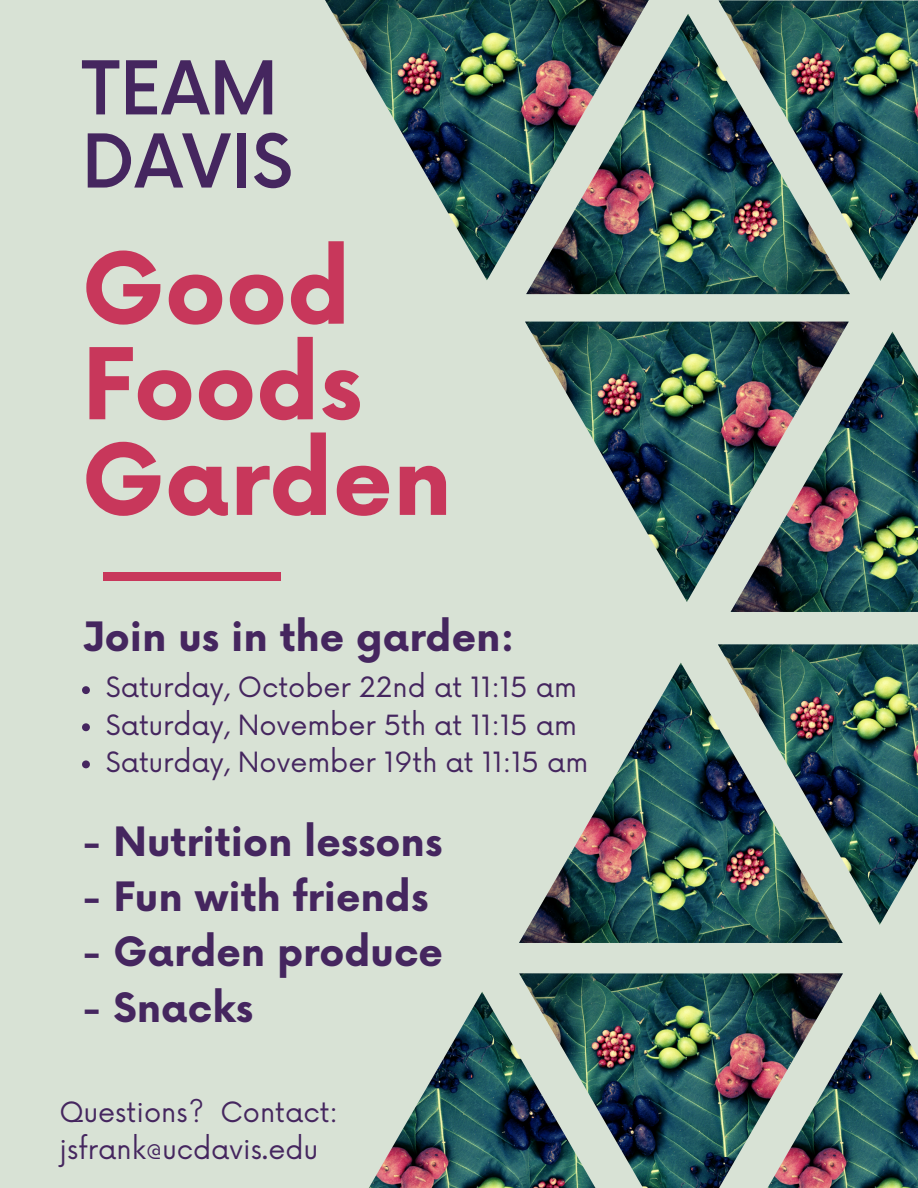
<style>
.page{position:relative;width:918px;height:1188px;background:#d8e2d5}
.page>*{position:absolute;margin:0;border:0;box-sizing:border-box;transform-origin:0 0}
.t1{font:700 96.3px/95.7px "Now";color:#c8375b}
.t2{font:500 72.15px/73.2px "Now";color:#45265f}
.t3{font:700 39.45px "Now";color:#45265f}
.t4{font:27.15px/37.2px "Now";color:#45265f}
</style>
<div class="page">
<img style="left:325px;top:0;width:324px;height:280px">
<img style="left:719px;top:1px;width:199px;height:280px">
<img style="left:525px;top:322px;width:324px;height:280px">
<img style="left:718px;top:644px;width:200px;height:281px">
<img style="left:526px;top:14px;width:324px;height:280px">
<img style="left:731px;top:332px;width:187px;height:280px">
<img style="left:519px;top:663px;width:324px;height:280px">
<img style="left:519px;top:973px;width:324px;height:215px">
<img style="left:369px;top:992px;width:275px;height:196px">
<img style="left:719px;top:992px;width:199px;height:196px">
<div style="left:103px;top:572px;width:178px;height:9px;background:#c8375b"></div>
<svg style="left:82px;top:686px;width:8px;height:8px"></svg>
<svg style="left:82px;top:723px;width:8px;height:8px"></svg>
<svg style="left:82px;top:760px;width:8px;height:8px"></svg>
<h2 class="t2" style="left:82px;top:56px;width:213px">TEAM<br>DAVIS</h2>
<h1 class="t1" style="left:82px;top:247px;width:372px">Good<br>Foods<br>Garden</h1>
<h3 class="t3" style="left:82px;top:616px;width:434px">Join us in the garden:</h3>
<p class="t4" style="left:106px;top:670px;width:484px">Saturday, October 22nd at 11:15 am<br>Saturday, November 5th at 11:15 am<br>Saturday, November 19th at 11:15 am</p>
<h3 class="t3" style="left:82px;top:821px;width:362px">- Nutrition lessons</h3>
<h3 class="t3" style="left:82px;top:876px;width:348px">- Fun with friends</h3>
<h3 class="t3" style="left:82px;top:931px;width:363px">- Garden produce</h3>
<h3 class="t3" style="left:82px;top:986px;width:173px">- Snacks</h3>
<p class="t4" style="left:60px;top:1095px;width:280px">Questions? Contact: jsfrank@ucdavis.edu</p>
</div>
